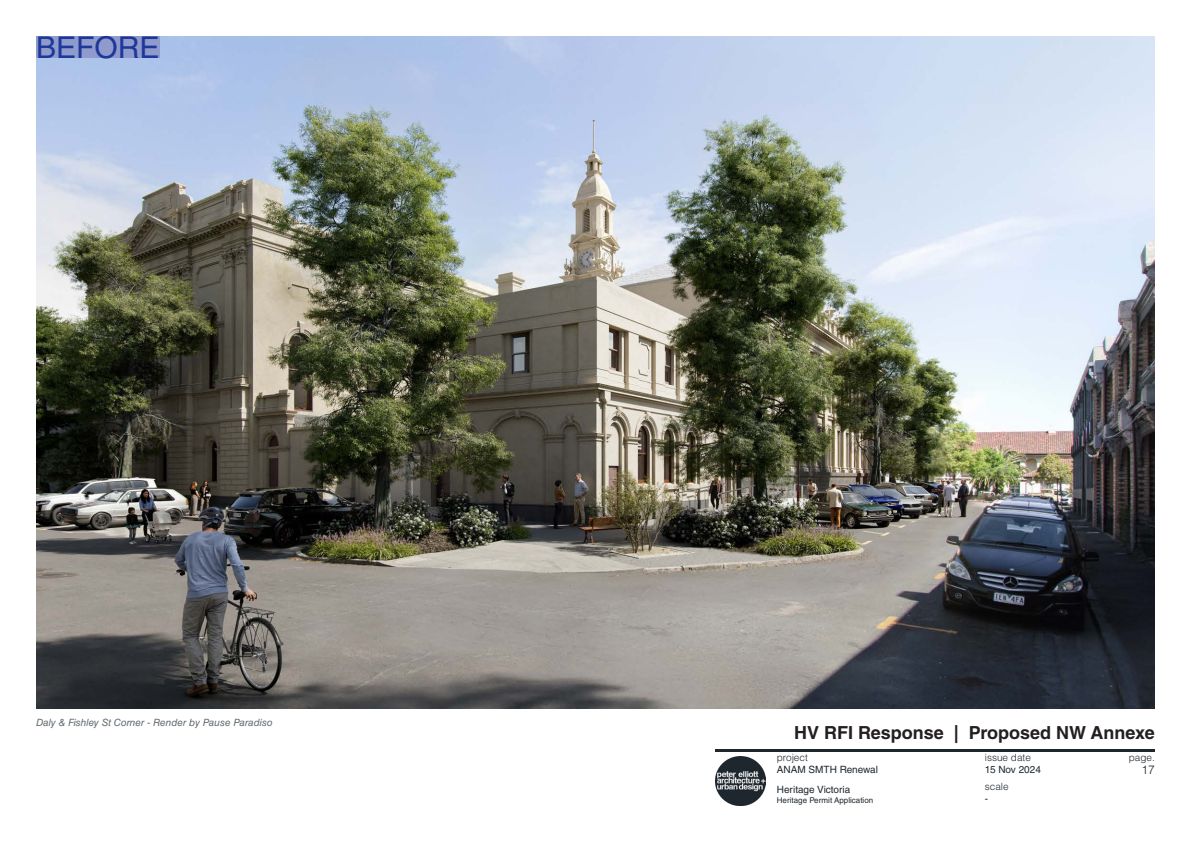
<style>
.page{position:relative;width:1191px;height:842px;background:#fff}
.page>*{position:absolute;margin:0;border:0;box-sizing:border-box;transform-origin:0 0}
.t1{font:30px "Helvetica LT Std";color:#1e3799}
.t2{font:700 18px "Helvetica LT Std";color:#231f20}
.t3{font:300 12px "Helvetica LT Std";color:#231f20}
.t4{font:italic 10px "Helvetica LT Std";color:#61686d}
.t5{font:10px/20px "Helvetica LT Std";color:#1e272e}
.t6{font:300 10px "Helvetica LT Std";color:#1e272e}
.t7{font:8px "Helvetica LT Std";color:#1e272e}
</style>
<div class="page">
<hr style="left:716px;top:748px;width:439px;height:3px;background:#1e272e">
<img style="left:716px;top:756px;width:49px;height:50px">
<img style="left:36px;top:36px;width:1119px;height:673px">
<div style="left:36px;top:36px;width:123px;height:22px;background:#8f9bcc"></div>
<p class="t1" style="left:36px;top:30px;width:125px">BEFORE</p>
<p class="t4" style="left:36px;top:716px;width:238px">Daly &amp; Fishley St Corner - Render by Pause Paradiso</p>
<p class="t2" style="left:794px;top:721px;width:362px">HV RFI Response | Proposed NW Annexe</p>
<p class="t6" style="left:777px;top:752px;width:32px">project</p>
<p class="t6" style="left:984px;top:752px;width:48px">issue date</p>
<p class="t6" style="left:1128px;top:752px;width:28px">page.</p>
<p class="t6" style="left:984px;top:780px;width:25px">scale</p>
<p class="t5" style="left:777px;top:759px;width:103px">ANAM SMTH Renewal<br>Heritage Victoria</p>
<p class="t7" style="left:777px;top:795px;width:98px">Heritage Permit Application</p>
<p class="t5" style="left:984px;top:759px;width:58px">15 Nov 2024</p>
<p class="t3" style="left:1141px;top:762px;width:15px">17</p>
<p class="t5" style="left:984px;top:788px;width:5px">-</p>
</div>
